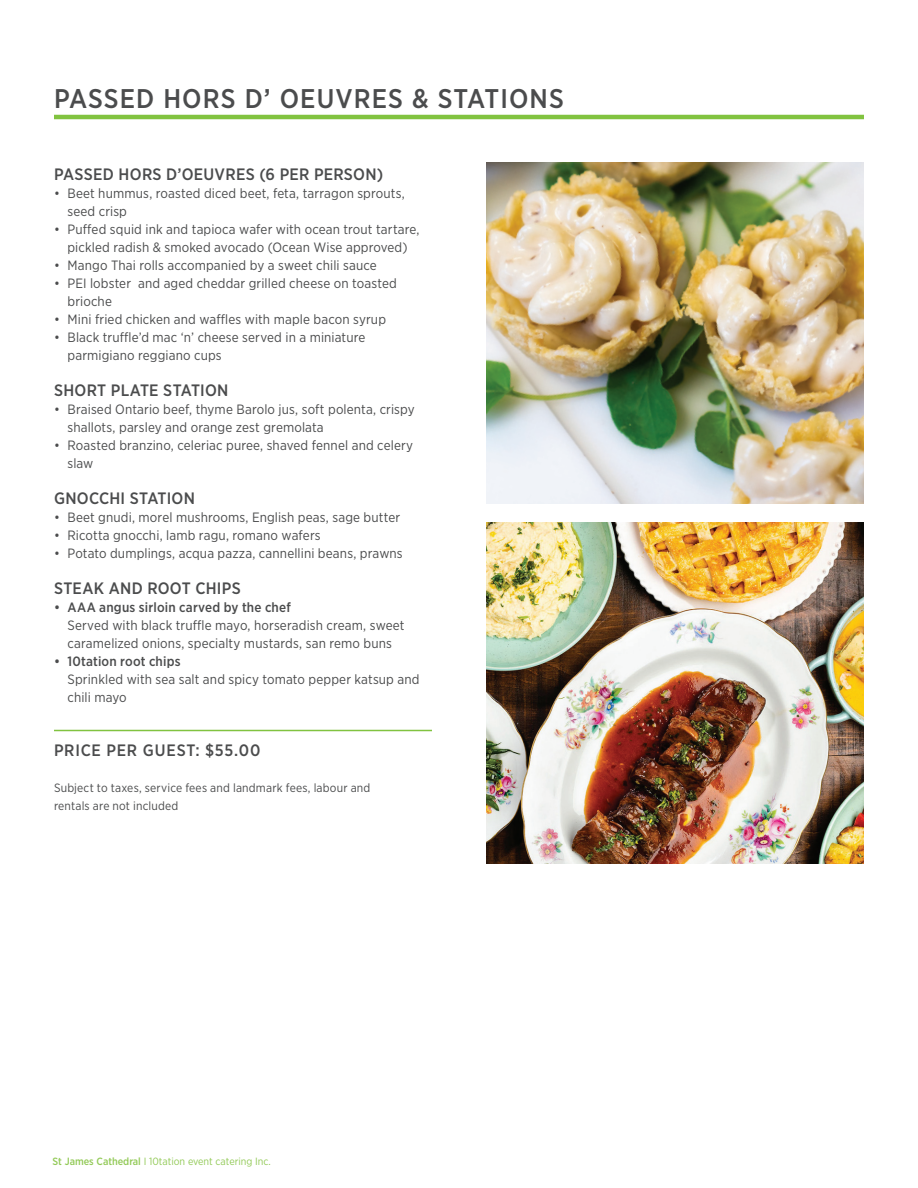
<style>
.page{position:relative;width:918px;height:1188px;background:#fff}
.page>*{position:absolute;margin:0;border:0;box-sizing:border-box;transform-origin:0 0}
.t1{font:500 27px "Gotham Narrow";letter-spacing:.04em;color:#4b4c4d}
.t2{font:500 16.5px "Gotham Narrow";letter-spacing:.02em;color:#4b4c4d}
.t3{font:500 16.5px "Gotham Narrow";letter-spacing:.045em;color:#4b4c4d}
.t4{font:13.5px/18px "Gotham Narrow";letter-spacing:.01em;color:#4b4c4d}
.t5{font:500 13.5px "Gotham Narrow";letter-spacing:.01em;color:#4b4c4d}
.t6{font:12px/18px "Gotham Narrow";letter-spacing:.015em;color:#4b4c4d}
.t7{font:10.5px "Gotham Narrow";color:#93ca58}
.s1{font-weight:500}
</style>
<div class="page">
<hr style="left:54px;top:115px;width:810px;height:4px;background:#81c340">
<img style="left:486px;top:522px;width:378px;height:342px">
<img style="left:486px;top:162px;width:378px;height:342px">
<hr style="left:54px;top:730px;width:378px;height:1px;background:#81c340">
<h1 class="t1" style="left:54px;top:81px;width:511px">PASSED HORS D’ OEUVRES &amp; STATIONS</h1>
<p class="t2" style="left:54px;top:164px;width:331px">PASSED HORS D’OEUVRES (6 PER PERSON)</p>
<p class="t4" style="left:68px;top:184px;width:339px;text-indent:-14px">• Beet hummus, roasted diced beet, feta, tarragon sprouts, seed crisp</p>
<p class="t4" style="left:54px;top:220px;width:367px;text-align:center">• Puffed squid ink and tapioca wafer with ocean trout tartare, pickled radish &amp; smoked avocado (Ocean Wise approved)</p>
<p class="t4" style="left:54px;top:256px;width:324px">• Mango Thai rolls accompanied by a sweet chili sauce</p>
<p class="t4" style="left:68px;top:274px;width:331px;text-indent:-14px">• PEI lobster and aged cheddar grilled cheese on toasted brioche</p>
<p class="t4" style="left:54px;top:310px;width:334px">• Mini fried chicken and waffles with maple bacon syrup</p>
<p class="t4" style="left:68px;top:328px;width:299px;text-indent:-14px">• Black truffle’d mac ‘n’ cheese served in a miniature parmigiano reggiano cups</p>
<p class="t2" style="left:54px;top:380px;width:176px">SHORT PLATE STATION</p>
<p class="t4" style="left:68px;top:400px;width:349px;text-indent:-14px">• Braised Ontario beef, thyme Barolo jus, soft polenta, crispy shallots, parsley and orange zest gremolata</p>
<p class="t4" style="left:68px;top:436px;width:347px;text-indent:-14px">• Roasted branzino, celeriac puree, shaved fennel and celery slaw</p>
<p class="t2" style="left:54px;top:488px;width:143px">GNOCCHI STATION</p>
<p class="t4" style="left:54px;top:508px;width:348px">• Beet gnudi, morel mushrooms, English peas, sage butter</p>
<p class="t4" style="left:54px;top:526px;width:268px">• Ricotta gnocchi, lamb ragu, romano wafers</p>
<p class="t4" style="left:54px;top:544px;width:350px">• Potato dumplings, acqua pazza, cannellini beans, prawns</p>
<p class="t2" style="left:54px;top:578px;width:188px">STEAK AND ROOT CHIPS</p>
<p class="t5" style="left:54px;top:599px;width:238px">• AAA angus sirloin carved by the chef</p>
<p class="t4" style="left:68px;top:616px;width:339px">Served with black truffle mayo, horseradish cream, sweet caramelized onions, specialty mustards, san remo buns</p>
<p class="t5" style="left:54px;top:653px;width:128px">• 10tation root chips</p>
<p class="t4" style="left:68px;top:670px;width:354px">Sprinkled with sea salt and spicy tomato pepper katsup and chili mayo</p>
<p class="t3" style="left:54px;top:740px;width:208px">PRICE PER GUEST: $55.00</p>
<p class="t6" style="left:54px;top:779px;width:318px">Subject to taxes, service fees and landmark fees, labour and rentals are not included</p>
<p class="t7" style="left:52px;top:1155px;width:220px"><span class="s1">St James Cathedral</span> I 10tation event catering Inc.</p>
</div>
